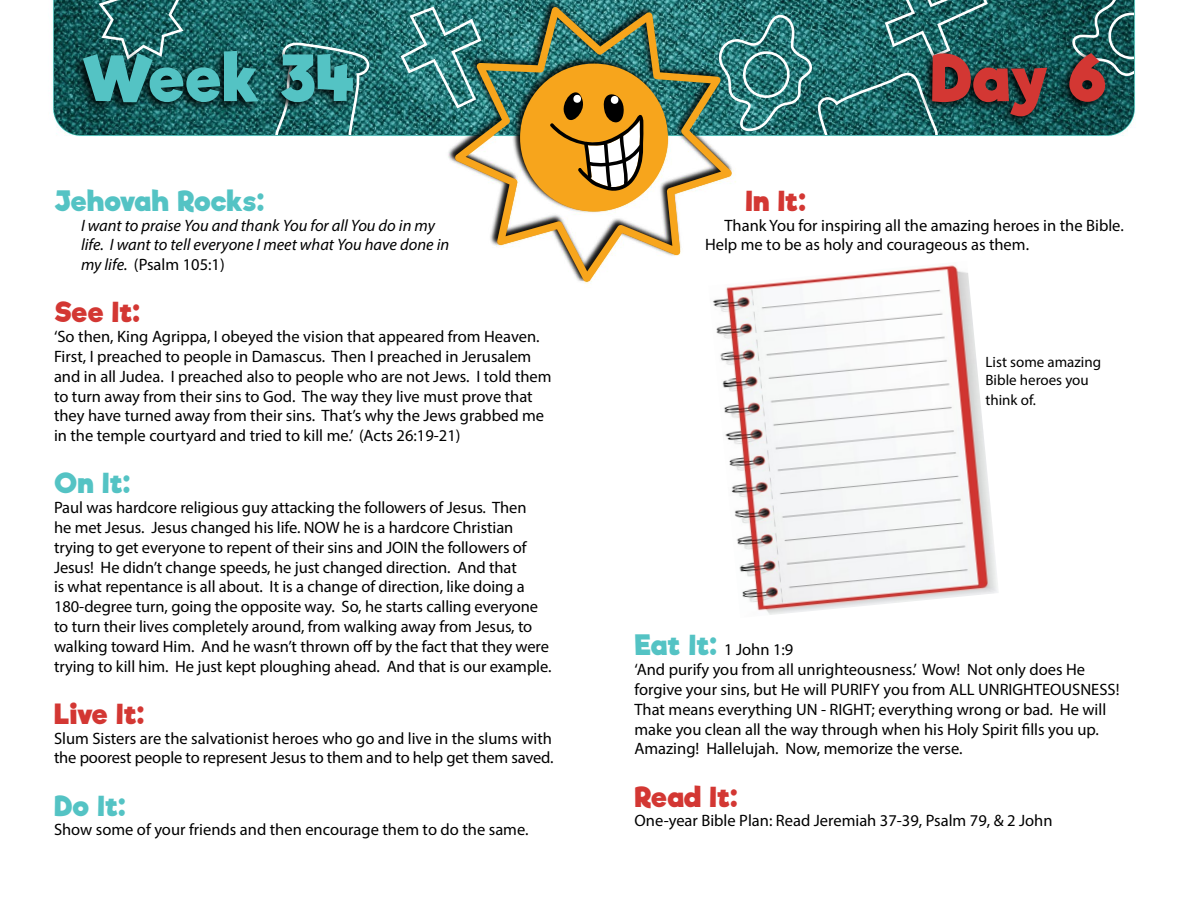
<style>
.page{position:relative;width:1188px;height:918px;background:#fff}
.page>*{position:absolute;margin:0;border:0;box-sizing:border-box;transform-origin:0 0}
.t1{font:700 61.5px "Riffic";letter-spacing:-.015em;color:#54c3c4}
.t2{font:700 61.5px "Riffic";color:#d33733}
.t3{font:700 27px "Riffic";letter-spacing:-.01em;color:#d33733}
.t4{font:700 27px "Riffic";letter-spacing:-.015em;color:#54c3c4}
.t5{font:16.5px/19.8px "Myriad Pro";color:#000}
.t6{font:italic 16.5px/19.8px "Myriad Pro";color:#000}
.t7{font:15px/18px "Myriad Pro";color:#000}
.s1{font-style:normal}
.s2{font-family:"Riffic";font-weight:700;font-size:27px;color:#54c3c4}
</style>
<div class="page">
<img style="left:54px;top:0;width:1080px;height:135px">
<svg style="left:99px;top:0;width:85px;height:47px;background:#2e6f6e"></svg>
<svg style="left:275px;top:43px;width:95px;height:92px;background:#347878"></svg>
<svg style="left:401px;top:7px;width:44px;height:102px;background:#3f8686"></svg>
<svg style="left:735px;top:0;width:253px;height:135px;background:#317777"></svg>
<svg style="left:1072px;top:0;width:62px;height:76px;background:#2f6666"></svg>
<img style="left:445px;top:0;width:290px;height:176px">
<svg style="left:455px;top:7px;width:277px;height:274px"></svg>
<svg style="left:549px;top:79px;width:95px;height:114px;background:#c6923a"></svg>
<img style="left:708px;top:261px;width:290px;height:354px">
<div style="left:72px;top:47px;width:286px;height:67px;background:#000;opacity:.95"></div>
<div style="left:921px;top:48px;width:189px;height:80px;background:#000;opacity:.95"></div>
<p class="t1" style="left:81px;top:40px;width:275px">Week 34</p>
<p class="t2" style="left:930px;top:40px;width:178px">Day 6</p>
<p class="t4" style="left:54px;top:184px;width:212px">Jehovah Rocks:</p>
<p class="t6" style="left:81px;top:215px;width:370px">I want to praise You and thank You for all You do in my life. I want to tell everyone I meet what You have done in my life. <span class="s1">(Psalm 105:1)</span></p>
<p class="t3" style="left:54px;top:296px;width:88px">See It:</p>
<p class="t5" style="left:54px;top:326px;width:499px">‘So then, King Agrippa, I obeyed the vision that appeared from Heaven.<br>First, I preached to people in Damascus. Then I preached in Jerusalem and in all Judea. I preached also to people who are not Jews. I told them to turn away from their sins to God. The way they live must prove that they have turned away from their sins. That’s why the Jews grabbed me in the temple courtyard and tried to kill me.’ (Acts 26:19-21)</p>
<p class="t4" style="left:54px;top:467px;width:78px">On It:</p>
<p class="t5" style="left:54px;top:497px;width:499px">Paul was hardcore religious guy attacking the followers of Jesus. Then<br>he met Jesus. Jesus changed his life. NOW he is a hardcore Christian trying to get everyone to repent of their sins and JOIN the followers of Jesus! He didn’t change speeds, he just changed direction. And that<br>is what repentance is all about. It is a change of direction, like doing a 180-degree turn, going the opposite way. So, he starts calling everyone to turn their lives completely around, from walking away from Jesus, to walking toward Him. And he wasn’t thrown off by the fact that they were trying to kill him. He just kept ploughing ahead. And that is our example.</p>
<p class="t3" style="left:54px;top:697px;width:92px">Live It:</p>
<p class="t5" style="left:54px;top:728px;width:501px">Slum Sisters are the salvationist heroes who go and live in the slums with the poorest people to represent Jesus to them and to help get them saved.</p>
<p class="t4" style="left:54px;top:789px;width:73px">Do It:</p>
<p class="t5" style="left:54px;top:820px;width:476px">Show some of your friends and then encourage them to do the same.</p>
<p class="t3" style="left:746px;top:184px;width:62px">In It:</p>
<p class="t5" style="left:705px;top:215px;width:420px;text-indent:20px">Thank You for inspiring all the amazing heroes in the Bible.<br>Help me to be as holy and courageous as them.</p>
<p class="t7" style="left:986px;top:353px;width:117px">List some amazing<br>Bible heroes you</p>
<p class="t7" style="left:986px;top:391px;width:52px">think of.</p>
<p class="t5" style="left:634px;top:640px;width:160px"><span class="s2">Eat It:</span> 1 John 1:9</p>
<p class="t5" style="left:634px;top:659px;width:486px">‘And purify you from all unrighteousness.’ Wow! Not only does He forgive your sins, but He will PURIFY you from ALL UNRIGHTEOUSNESS!<br>That means everything UN - RIGHT; everything wrong or bad. He will make you clean all the way through when his Holy Spirit fills you up.<br>Amazing! Hallelujah. Now, memorize the verse.</p>
<p class="t3" style="left:634px;top:780px;width:105px">Read It:</p>
<p class="t5" style="left:634px;top:811px;width:420px">One-year Bible Plan: Read Jeremiah 37-39, Psalm 79, &amp; 2 John</p>
</div>
